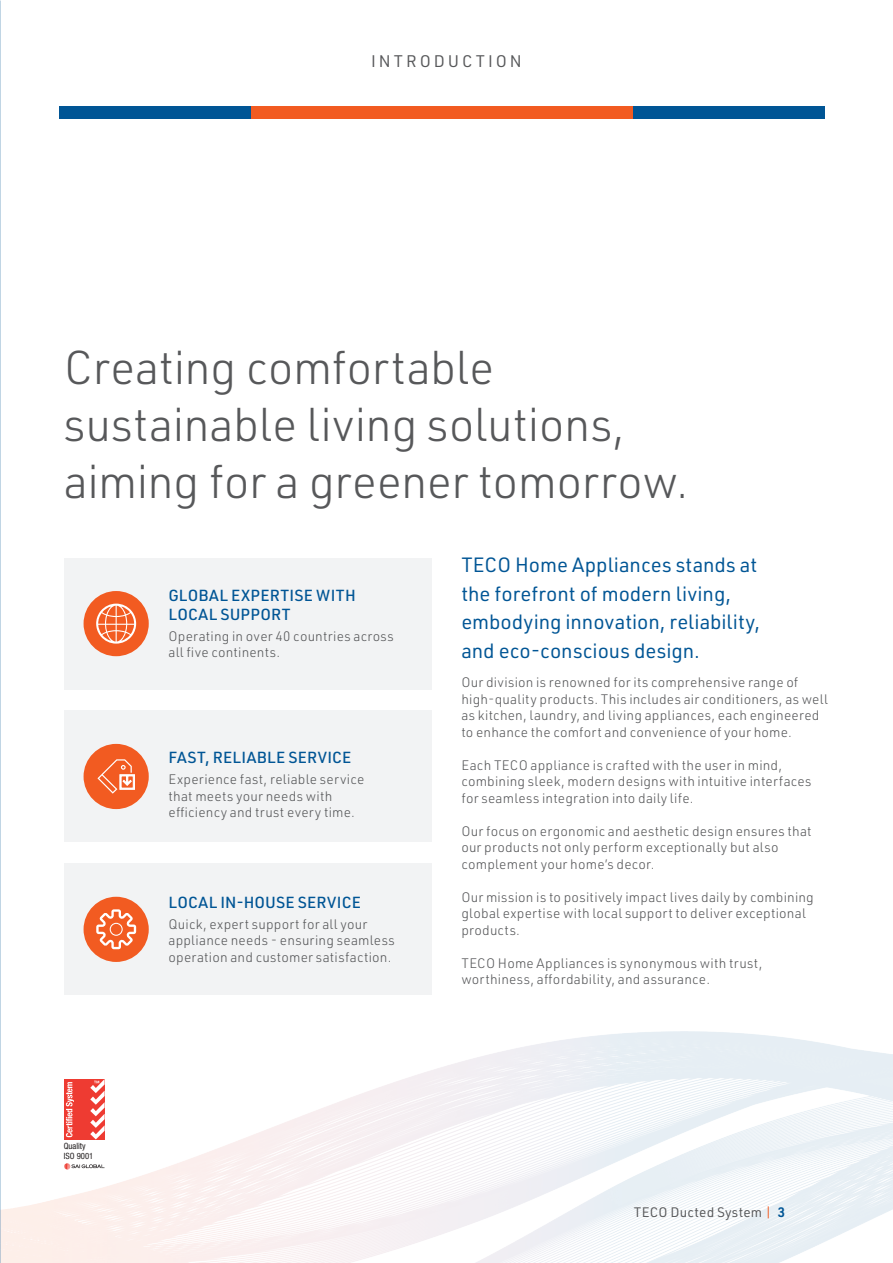
<style>
.page{position:relative;width:893px;height:1263px;background:#fff}
.page>*{position:absolute;margin:0;border:0;box-sizing:border-box;transform-origin:0 0}
.t1{font:300 46.5px/57px "URWDIN";letter-spacing:-.01em;color:#57585a}
.Intro_Copy{font:20.25px/28.5px "URWDIN";color:#005595}
.Top_Page_Header{font:16.5px "URWDIN";letter-spacing:.175em;color:#57585a}
.Sub_Header_Blue{font:500 15.75px/18.8px "URWDIN";letter-spacing:.02em;color:#005595}
.Body_Copy{font:300 13.5px/16.5px "URWDIN";letter-spacing:.015em;color:#57585a}
.t2{font:13.5px "URWDIN";letter-spacing:.015em;color:#57585a}
.t3{font:condensed 8.7px/10.4px "Helvetica Neue";color:#231f20}
.s1{color:#f25b21}
.s2{font-weight:600;color:#005595}
</style>
<div class="page">
<img style="left:0;top:1022px;width:893px;height:241px">
<div style="left:64px;top:863px;width:368px;height:132px;background:#f2f3f4"></div>
<div style="left:84px;top:897px;width:65px;height:65px;background:#f25b21;border-radius:50%"></div>
<svg style="left:96px;top:909px;width:40px;height:40px"></svg>
<div style="left:64px;top:711px;width:368px;height:131px;background:#f2f3f4"></div>
<div style="left:84px;top:744px;width:65px;height:65px;background:#f25b21;border-radius:50%"></div>
<svg style="left:97px;top:759px;width:38px;height:35px"></svg>
<div style="left:64px;top:558px;width:368px;height:131px;background:#f2f3f4"></div>
<div style="left:84px;top:591px;width:65px;height:65px;background:#f25b21;border-radius:50%"></div>
<svg style="left:96px;top:604px;width:40px;height:40px"></svg>
<div style="left:64px;top:1079px;width:41px;height:60px;background:#ee3b32"></div>
<svg style="left:66px;top:1082px;width:8px;height:55px"></svg>
<svg style="left:90px;top:1079px;width:15px;height:60px"></svg>
<svg style="left:64px;top:1163px;width:41px;height:6px"></svg>
<div style="left:251px;top:106px;width:383px;height:13px;background:#f25b21"></div>
<div style="left:60px;top:106px;width:191px;height:13px;background:#005595"></div>
<div style="left:634px;top:106px;width:191px;height:13px;background:#005595"></div>
<p class="Top_Page_Header" style="left:371px;top:50px;width:152px">INTRODUCTION</p>
<p class="t1" style="left:64px;top:338px;width:626px">Creating comfortable sustainable living solutions, aiming for a greener tomorrow.</p>
<p class="t3" style="left:64px;top:1140px;width:31px">Quality<br>ISO 9001</p>
<p class="Sub_Header_Blue" style="left:168px;top:586px;width:189px">GLOBAL EXPERTISE WITH<br>LOCAL SUPPORT</p>
<p class="Body_Copy" style="left:168px;top:627px;width:227px">Operating in over 40 countries across all five continents.</p>
<p class="Sub_Header_Blue" style="left:168px;top:748px;width:184px">FAST, RELIABLE SERVICE</p>
<p class="Body_Copy" style="left:168px;top:771px;width:197px">Experience fast, reliable service that meets your needs with efficiency and trust every time.</p>
<p class="Sub_Header_Blue" style="left:168px;top:892px;width:194px">LOCAL IN-HOUSE SERVICE</p>
<p class="Body_Copy" style="left:168px;top:915px;width:228px">Quick, expert support for all your appliance needs - ensuring seamless operation and customer satisfaction.</p>
<p class="Intro_Copy" style="left:461px;top:550px;width:300px">TECO Home Appliances stands at the forefront of modern living, embodying innovation, reliability, and eco-conscious design.</p>
<p class="Body_Copy" style="left:461px;top:674px;width:368px">Our division is renowned for its comprehensive range of high-quality products. This includes air conditioners, as well as kitchen, laundry, and living appliances, each engineered to enhance the comfort and convenience of your home.</p>
<p class="Body_Copy" style="left:461px;top:756px;width:352px">Each TECO appliance is crafted with the user in mind, combining sleek, modern designs with intuitive interfaces for seamless integration into daily life.</p>
<p class="Body_Copy" style="left:461px;top:822px;width:352px">Our focus on ergonomic and aesthetic design ensures that our products not only perform exceptionally but also complement your home’s decor.</p>
<p class="Body_Copy" style="left:461px;top:888px;width:354px">Our mission is to positively impact lives daily by combining global expertise with local support to deliver exceptional products.</p>
<p class="Body_Copy" style="left:461px;top:954px;width:303px">TECO Home Appliances is synonymous with trust, worthiness, affordability, and assurance.</p>
<p class="t2" style="left:634px;top:1204px;width:153px">TECO Ducted System <span class="s1">|</span> <span class="s2">3</span></p>
</div>
